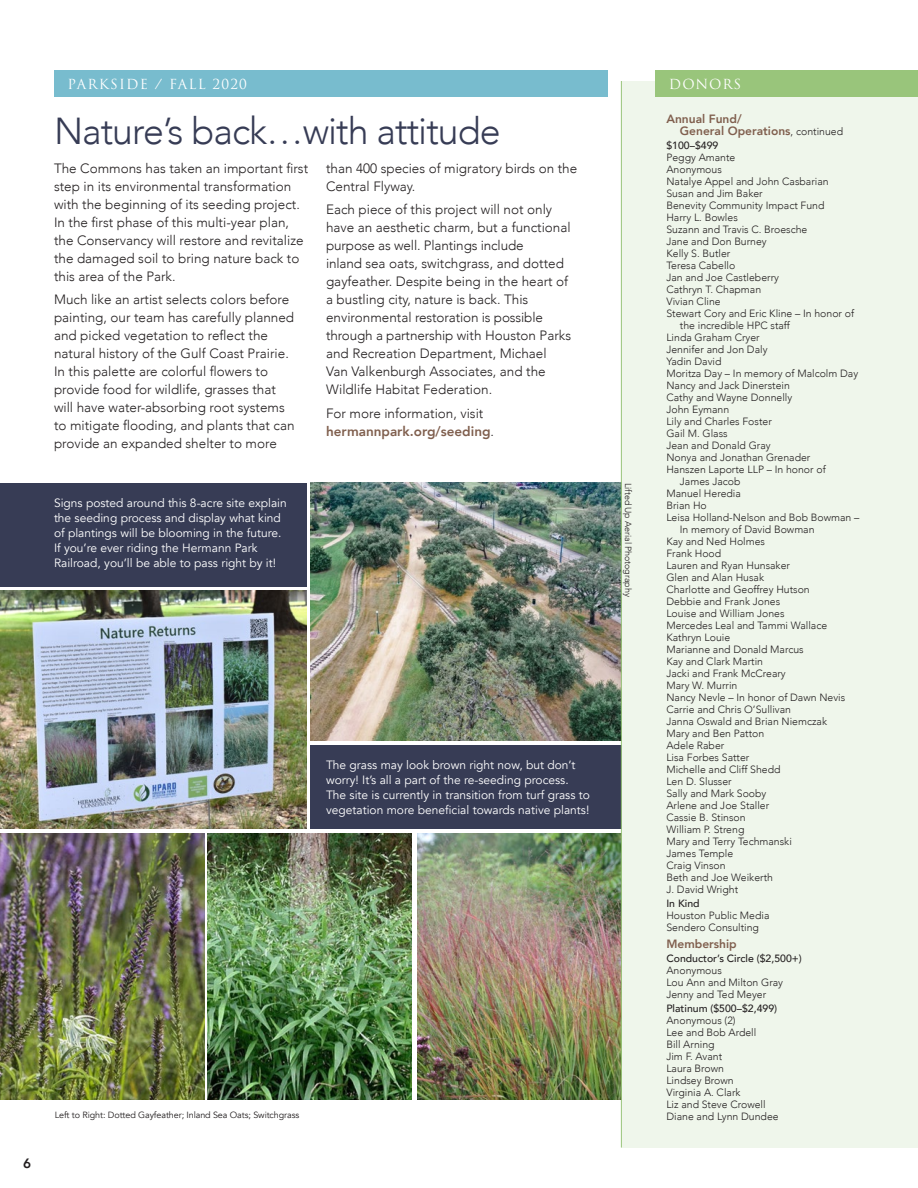
<style>
.page{position:relative;width:918px;height:1188px;background:#fff}
.page>*{position:absolute;margin:0;border:0;box-sizing:border-box;transform-origin:0 0}
.t1{font:300 37.5px "Avenir";letter-spacing:-.025em;color:#373c55}
.t2{font:300 13.5px/18px "Avenir";color:#231f20}
.t3{font:13.5px "Trajan Pro";letter-spacing:.09em;color:#fff}
.Donor_Category{font:800 13.5px "Avenir";color:#231f20}
.t4{font:12px/15px "Avenir";color:#fff}
.List_Donor{font:800 12px/12px "Avenir";color:#805f4e}
.List_Donor-2{font:300 10.5px/12px "Avenir";color:#231f20}
.List_Donor-3{font:500 10.5px "Avenir";color:#231f20}
.t5{font:9px "Avenir";letter-spacing:-.01em;color:#231f20}
.t6{font:300 9px "Avenir";letter-spacing:-.01em;color:#231f20}
.s1{font-weight:800;color:#805f4e}
.s2{font-weight:300;font-size:10.5px;color:#231f20}
</style>
<div class="page">
<div style="left:0;top:483px;width:306px;height:103px;background:#373c55"></div>
<img style="left:0;top:591px;width:306px;height:238px">
<div style="left:621px;top:81px;width:297px;height:1067px;background:#eff6eb"></div>
<div style="left:54px;top:71px;width:554px;height:26px;background:#78bcce"></div>
<div style="left:655px;top:71px;width:263px;height:26px;background:#99c57b"></div>
<img style="left:311px;top:483px;width:310px;height:258px">
<div style="left:311px;top:745px;width:311px;height:84px;background:#373c55"></div>
<img style="left:0;top:833px;width:204px;height:266px">
<img style="left:207px;top:833px;width:205px;height:266px">
<img style="left:418px;top:833px;width:203px;height:266px">
<hr style="left:621px;top:81px;width:1px;height:1067px;background:#99c57b">
<p class="Donor_Category" style="left:23px;top:1153px;width:9px">6</p>
<p class="t3" style="left:68px;top:75px;width:181px">PARKSIDE / FALL 2020</p>
<p class="t3" style="left:669px;top:75px;width:74px">DONORS</p>
<p class="t1" style="left:54px;top:109px;width:448px">Nature’s back…with attitude</p>
<p class="t2" style="left:54px;top:159px;width:256px">The Commons has taken an important first step in its environmental transformation with the beginning of its seeding project.<br>In the first phase of this multi-year plan, the Conservancy will restore and revitalize the damaged soil to bring nature back to this area of the Park.</p>
<p class="t2" style="left:54px;top:291px;width:242px">Much like an artist selects colors before painting, our team has carefully planned and picked vegetation to reflect the natural history of the Gulf Coast Prairie.<br>In this palette are colorful flowers to provide food for wildlife, grasses that will have water-absorbing root systems to mitigate flooding, and plants that can provide an expanded shelter to more</p>
<p class="t2" style="left:326px;top:159px;width:253px">than 400 species of migratory birds on the<br>Central Flyway.</p>
<p class="t2" style="left:326px;top:201px;width:247px">Each piece of this project will not only have an aesthetic charm, but a functional purpose as well. Plantings include<br>inland sea oats, switchgrass, and dotted gayfeather. Despite being in the heart of a bustling city, nature is back. This environmental restoration is possible through a partnership with Houston Parks and Recreation Department, Michael Van Valkenburgh Associates, and the Wildlife Habitat Federation.</p>
<p class="t2" style="left:326px;top:404px;width:170px">For more information, visit <span class="s1">hermannpark.org/seeding</span>.</p>
<p class="t4" style="left:54px;top:496px;width:234px">Signs posted around this 8-acre site explain the seeding process and display what kind of plantings will be blooming in the future.<br>If you’re ever riding the Hermann Park Railroad, you’ll be able to pass right by it!</p>
<p class="t6" style="left:634px;top:483px;width:115px;rotate:90deg">Lifted Up Aerial Photography</p>
<p class="t4" style="left:326px;top:757px;width:265px">The grass may look brown right now, but don’t worry! It’s all a part of the re-seeding process.<br>The site is currently in transition from turf grass to vegetation more beneficial towards native plants!</p>
<p class="t5" style="left:55px;top:1110px;width:246px">Left to Right: Dotted Gayfeather; Inland Sea Oats; Switchgrass</p>
<p class="List_Donor" style="left:680px;top:113px;width:165px;text-indent:-14px">Annual Fund/<br>General Operations<span class="s2">, continued</span></p>
<p class="List_Donor-3" style="left:666px;top:136px;width:53px">$100–$499</p>
<p class="List_Donor-2" style="left:666px;top:152px;width:71px">Peggy Amante</p>
<p class="List_Donor-2" style="left:666px;top:164px;width:57px">Anonymous</p>
<p class="List_Donor-2" style="left:666px;top:176px;width:164px">Natalye Appel and John Casbarian</p>
<p class="List_Donor-2" style="left:666px;top:188px;width:98px">Susan and Jim Baker</p>
<p class="List_Donor-2" style="left:666px;top:200px;width:160px">Benevity Community Impact Fund</p>
<p class="List_Donor-2" style="left:666px;top:212px;width:73px">Harry L. Bowles</p>
<p class="List_Donor-2" style="left:666px;top:224px;width:143px">Suzann and Travis C. Broesche</p>
<p class="List_Donor-2" style="left:666px;top:236px;width:102px">Jane and Don Burney</p>
<p class="List_Donor-2" style="left:666px;top:248px;width:66px">Kelly S. Butler</p>
<p class="List_Donor-2" style="left:666px;top:260px;width:70px">Teresa Cabello</p>
<p class="List_Donor-2" style="left:666px;top:272px;width:114px">Jan and Joe Castleberry</p>
<p class="List_Donor-2" style="left:666px;top:284px;width:96px">Cathryn T. Chapman</p>
<p class="List_Donor-2" style="left:666px;top:296px;width:56px">Vivian Cline</p>
<p class="List_Donor-2" style="left:680px;top:308px;width:176px;text-indent:-14px">Stewart Cory and Eric Kline – In honor of the incredible HPC staff</p>
<p class="List_Donor-2" style="left:666px;top:332px;width:95px">Linda Graham Cryer</p>
<p class="List_Donor-2" style="left:666px;top:344px;width:103px">Jennifer and Jon Daly</p>
<p class="List_Donor-2" style="left:666px;top:356px;width:57px">Yadin David</p>
<p class="List_Donor-2" style="left:666px;top:368px;width:193px">Moritza Day – In memory of Malcolm Day</p>
<p class="List_Donor-2" style="left:666px;top:380px;width:125px">Nancy and Jack Dinerstein</p>
<p class="List_Donor-2" style="left:666px;top:392px;width:127px">Cathy and Wayne Donnelly</p>
<p class="List_Donor-2" style="left:666px;top:404px;width:64px">John Eymann</p>
<p class="List_Donor-2" style="left:666px;top:416px;width:107px">Lily and Charles Foster</p>
<p class="List_Donor-2" style="left:666px;top:428px;width:63px">Gail M. Glass</p>
<p class="List_Donor-2" style="left:666px;top:440px;width:106px">Jean and Donald Gray</p>
<p class="List_Donor-2" style="left:666px;top:452px;width:146px">Nonya and Jonathan Grenader</p>
<p class="List_Donor-2" style="left:680px;top:464px;width:147px;text-indent:-14px">Hanszen Laporte LLP – In honor of<br>James Jacob</p>
<p class="List_Donor-2" style="left:666px;top:488px;width:76px">Manuel Heredia</p>
<p class="List_Donor-2" style="left:666px;top:500px;width:42px">Brian Ho</p>
<p class="List_Donor-2" style="left:680px;top:512px;width:181px;text-indent:-14px">Leisa Holland-Nelson and Bob Bowman –<br>In memory of David Bowman</p>
<p class="List_Donor-2" style="left:666px;top:536px;width:100px">Kay and Ned Holmes</p>
<p class="List_Donor-2" style="left:666px;top:548px;width:56px">Frank Hood</p>
<p class="List_Donor-2" style="left:666px;top:560px;width:125px">Lauren and Ryan Hunsaker</p>
<p class="List_Donor-2" style="left:666px;top:572px;width:99px">Glen and Alan Husak</p>
<p class="List_Donor-2" style="left:666px;top:584px;width:145px">Charlotte and Geoffrey Hutson</p>
<p class="List_Donor-2" style="left:666px;top:596px;width:115px">Debbie and Frank Jones</p>
<p class="List_Donor-2" style="left:666px;top:608px;width:120px">Louise and William Jones</p>
<p class="List_Donor-2" style="left:666px;top:620px;width:162px">Mercedes Leal and Tammi Wallace</p>
<p class="List_Donor-2" style="left:666px;top:632px;width:65px">Kathryn Louie</p>
<p class="List_Donor-2" style="left:666px;top:644px;width:139px">Marianne and Donald Marcus</p>
<p class="List_Donor-2" style="left:666px;top:656px;width:98px">Kay and Clark Martin</p>
<p class="List_Donor-2" style="left:666px;top:668px;width:121px">Jacki and Frank McCreary</p>
<p class="List_Donor-2" style="left:666px;top:680px;width:72px">Mary W. Murrin</p>
<p class="List_Donor-2" style="left:666px;top:692px;width:180px">Nancy Nevle – In honor of Dawn Nevis</p>
<p class="List_Donor-2" style="left:666px;top:704px;width:126px">Carrie and Chris O’Sullivan</p>
<p class="List_Donor-2" style="left:666px;top:716px;width:162px">Janna Oswald and Brian Niemczak</p>
<p class="List_Donor-2" style="left:666px;top:728px;width:99px">Mary and Ben Patton</p>
<p class="List_Donor-2" style="left:666px;top:740px;width:59px">Adele Raber</p>
<p class="List_Donor-2" style="left:666px;top:752px;width:85px">Lisa Forbes Satter</p>
<p class="List_Donor-2" style="left:666px;top:764px;width:116px">Michelle and Cliff Shedd</p>
<p class="List_Donor-2" style="left:666px;top:776px;width:67px">Len D. Slusser</p>
<p class="List_Donor-2" style="left:666px;top:788px;width:102px">Sally and Mark Sooby</p>
<p class="List_Donor-2" style="left:666px;top:800px;width:104px">Arlene and Joe Staller</p>
<p class="List_Donor-2" style="left:666px;top:812px;width:81px">Cassie B. Stinson</p>
<p class="List_Donor-2" style="left:666px;top:824px;width:80px">William P. Streng</p>
<p class="List_Donor-2" style="left:666px;top:836px;width:127px">Mary and Terry Techmanski</p>
<p class="List_Donor-2" style="left:666px;top:848px;width:68px">James Temple</p>
<p class="List_Donor-2" style="left:666px;top:860px;width:61px">Craig Vinson</p>
<p class="List_Donor-2" style="left:666px;top:872px;width:108px">Beth and Joe Weikerth</p>
<p class="List_Donor-2" style="left:666px;top:884px;width:73px">J. David Wright</p>
<p class="List_Donor-3" style="left:666px;top:895px;width:35px">In Kind</p>
<p class="List_Donor-2" style="left:666px;top:910px;width:105px">Houston Public Media</p>
<p class="List_Donor-2" style="left:666px;top:922px;width:94px">Sendero Consulting</p>
<p class="List_Donor" style="left:666px;top:937px;width:72px">Membership</p>
<p class="List_Donor-3" style="left:666px;top:949px;width:137px">Conductor’s Circle ($2,500+)</p>
<p class="List_Donor-2" style="left:666px;top:964px;width:57px">Anonymous</p>
<p class="List_Donor-2" style="left:666px;top:976px;width:118px">Lou Ann and Milton Gray</p>
<p class="List_Donor-2" style="left:666px;top:988px;width:101px">Jenny and Ted Meyer</p>
<p class="List_Donor-3" style="left:666px;top:999px;width:112px">Platinum ($500–$2,499)</p>
<p class="List_Donor-2" style="left:666px;top:1014px;width:71px">Anonymous (2)</p>
<p class="List_Donor-2" style="left:666px;top:1026px;width:91px">Lee and Bob Ardell</p>
<p class="List_Donor-2" style="left:666px;top:1038px;width:50px">Bill Arning</p>
<p class="List_Donor-2" style="left:666px;top:1050px;width:57px">Jim F. Avant</p>
<p class="List_Donor-2" style="left:666px;top:1062px;width:59px">Laura Brown</p>
<p class="List_Donor-2" style="left:666px;top:1074px;width:69px">Lindsey Brown</p>
<p class="List_Donor-2" style="left:666px;top:1086px;width:76px">Virginia A. Clark</p>
<p class="List_Donor-2" style="left:666px;top:1098px;width:101px">Liz and Steve Crowell</p>
<p class="List_Donor-2" style="left:666px;top:1110px;width:114px">Diane and Lynn Dundee</p>
</div>
